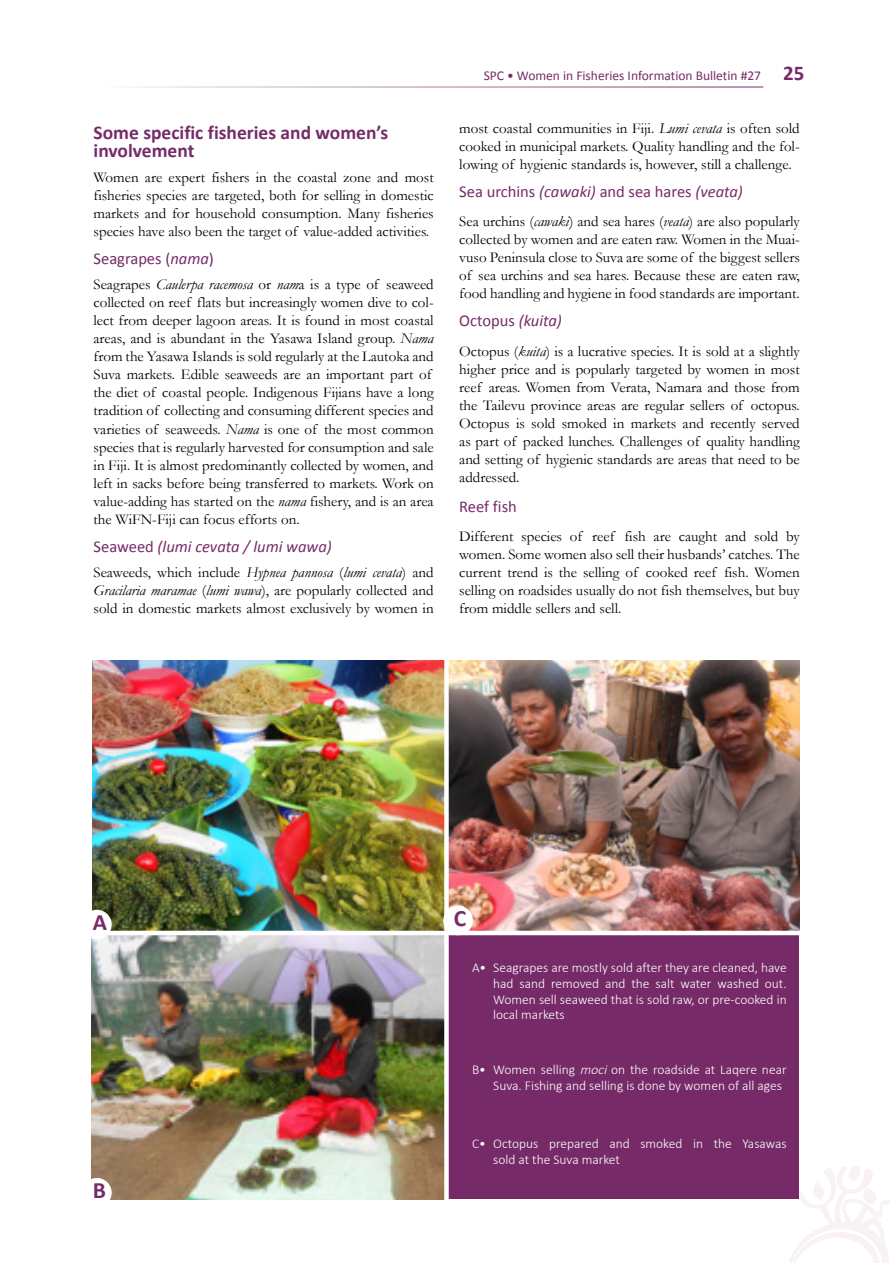
<style>
.page{position:relative;width:893px;height:1263px;background:#fff}
.page>*{position:absolute;margin:0;border:0;box-sizing:border-box;transform-origin:0 0}
.t1{font:700 23.55px "Calibri";color:#762b68}
.t2{font:700 19.5px/18px "Calibri";color:#762b68}
.t3{font:16.5px "Calibri";color:#762b68}
.t4{font:italic 16.5px "Calibri";color:#762b68}
.t5{font:15px/18px "Garamond";color:#000;text-align:justify}
.t6{font:300 13.5px/15.8px "Calibri";color:#fff}
.t7{font:13.5px "Calibri";color:#762b68}
.s1{font-style:italic}
.s2{font-style:normal}
.s3{font-weight:700;font-size:21px}
</style>
<div class="page">
<svg style="left:789px;top:1166px;width:100px;height:97px"></svg>
<img style="left:91px;top:660px;width:353px;height:539px">
<div style="left:446px;top:925px;width:353px;height:274px;background:#762b68"></div>
<img style="left:443px;top:660px;width:356px;height:271px">
<div style="left:82px;top:910px;width:30px;height:29px;background:#fff;border-radius:50%"></div>
<div style="left:443px;top:906px;width:30px;height:29px;background:#fff;border-radius:50%"></div>
<div style="left:82px;top:1178px;width:30px;height:29px;background:#fff;border-radius:50%"></div>
<hr style="left:82px;top:931px;width:735px;height:4px;background:#fff">
<div style="left:444px;top:660px;width:5px;height:549px;background:#fff"></div>
<h2 class="t2" style="left:94px;top:124px;width:296px">Some specific fisheries and women’s involvement</h2>
<p class="t5" style="left:94px;top:169px;width:342px">Women are expert fishers in the coastal zone and most fisheries species are targeted, both for selling in domestic markets and for household consumption. Many fisheries species have also been the target of value-added activities.</p>
<p class="t3" style="left:94px;top:249px;width:122px">Seagrapes (<span class="s1">nama</span>)</p>
<p class="t5" style="left:94px;top:276px;width:342px;text-align:left">Seagrapes <span class="s1">Caulerpa racemosa</span> or <span class="s1">nam</span>a is a type of seaweed collected on reef flats but increasingly women dive to col&shy;lect from deeper lagoon areas. It is found in most coastal areas, and is abundant in the Yasawa Island group. <span class="s1">Nama </span>from the Yasawa Islands is sold regularly at the Lautoka and Suva markets. Edible seaweeds are an important part of the diet of coastal people. Indigenous Fijians have a long tradition of collecting and consuming different species and varieties of seaweeds. <span class="s1">Nama</span> is one of the most common species that is regularly harvested for consumption and sale in Fiji. It is almost predominantly collected by women, and left in sacks before being transferred to markets. Work on value-adding has started on the <span class="s1">nama</span> fishery, and is an area the WiFN-Fiji can focus efforts on.</p>
<p class="t4" style="left:94px;top:535px;width:240px"><span class="s2">Seaweed</span> (lumi cevata / lumi wawa)</p>
<p class="t5" style="left:94px;top:563px;width:342px">Seaweeds, which include <span class="s1">Hypnea pannosa</span> (<span class="s1">lumi cevata</span>) and <span class="s1">Gracilaria maramae</span> (<span class="s1">lumi wawa</span>), are popularly collected and sold in domestic markets almost exclusively by women in</p>
<p class="t7" style="left:484px;top:67px;width:322px">SPC • Women in Fisheries Information Bulletin #27 <span class="s3">25</span></p>
<p class="t5" style="left:459px;top:119px;width:342px">most coastal communities in Fiji. <span class="s1">Lumi cevata</span> is often sold cooked in municipal markets. Quality handling and the fol&shy;lowing of hygienic standards is, however, still a challenge.</p>
<p class="t3" style="left:459px;top:181px;width:285px">Sea urchins <span class="s1">(cawaki)</span> and sea hares <span class="s1">(veata)</span></p>
<p class="t5" style="left:459px;top:212px;width:342px">Sea urchins (<span class="s1">cawaki</span>) and sea hares (<span class="s1">veata</span>) are also popularly collected by women and are eaten raw. Women in the Muai&shy;vuso Peninsula close to Suva are some of the biggest sellers of sea urchins and sea hares. Because these are eaten raw, food handling and hygiene in food standards are important.</p>
<p class="t3" style="left:459px;top:310px;width:104px">Octopus <span class="s1">(kuita)</span></p>
<p class="t5" style="left:459px;top:342px;width:342px">Octopus (<span class="s1">kuita</span>) is a lucrative species. It is sold at a slightly higher price and is popularly targeted by women in most reef areas. Women from Verata, Namara and those from the Tailevu province areas are regular sellers of octopus.<br>Octopus is sold smoked in markets and recently served as part of packed lunches. Challenges of quality handling and setting of hygienic standards are areas that need to be addressed.</p>
<p class="t3" style="left:459px;top:496px;width:59px">Reef fish</p>
<p class="t5" style="left:459px;top:527px;width:342px">Different species of reef fish are caught and sold by women. Some women also sell their husbands’ catches. The current trend is the selling of cooked reef fish. Women selling on roadsides usually do not fish themselves, but buy from middle sellers and sell.</p>
<h1 class="t1" style="left:93px;top:907px;width:16px">A</h1>
<h1 class="t1" style="left:454px;top:903px;width:14px">C</h1>
<p class="t6" style="left:493px;top:959px;width:295px;text-align:justify;text-indent:-21px">A• Seagrapes are mostly sold after they are cleaned, have had sand removed and the salt water washed out.<br>Women sell seaweed that is sold raw, or pre-cooked in local markets</p>
<p class="t6" style="left:493px;top:1061px;width:295px;text-indent:-21px">B• Women selling <span class="s1">moci</span> on the roadside at Laqere near<br>Suva. Fishing and selling is done by women of all ages</p>
<h1 class="t1" style="left:93px;top:1175px;width:15px">B</h1>
<p class="t6" style="left:493px;top:1135px;width:295px;text-indent:-21px">C• Octopus prepared and smoked in the Yasawas sold at the Suva market</p>
</div>
